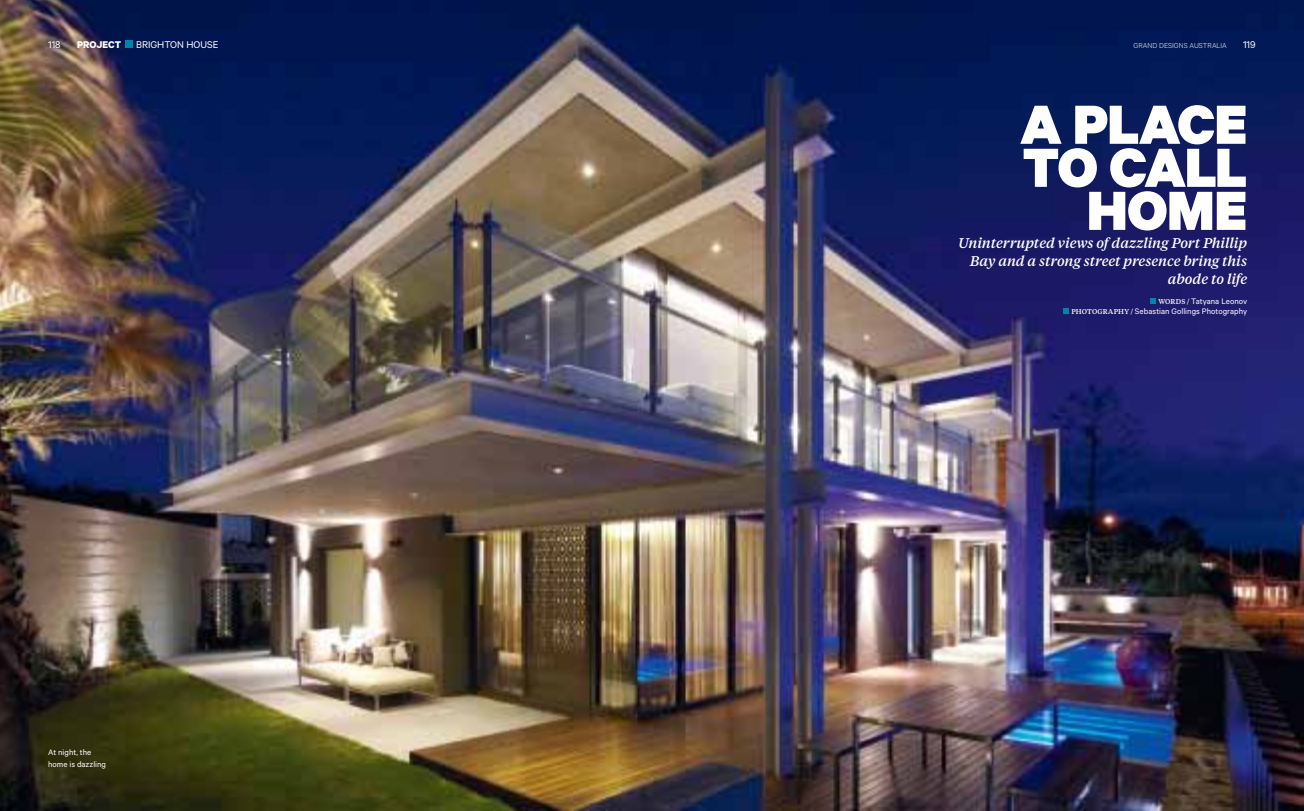
<style>
.page{position:relative;width:1304px;height:811px;background:#fff}
.page>*{position:absolute;margin:0;border:0;box-sizing:border-box;transform-origin:0 0}
.t1{font:900 62px "Calibre";letter-spacing:-.005em;color:#fff}
.t2{font:italic 500 14px/18px "Tiempos Text";letter-spacing:-.01em;color:#fff;text-align:right}
.t3{font:11px "Calibre";color:#fff}
.t4{font:700 11px "Calibre";color:#fff}
.t5{font:9px/10px "Calibre";color:#fff;text-align:right}
.t6{font:300 8px "Calibre";letter-spacing:.005em;color:#fff}
.s1{font-family:"Tiempos Text";font-weight:500;font-size:7px}
</style>
<div class="page">
<img style="left:0;top:0;width:1304px;height:810px">
<div style="left:125px;top:41px;width:7px;height:7px;background:#0084a9"></div>
<svg style="left:1150px;top:299px;width:5px;height:5px"></svg>
<svg style="left:1063px;top:309px;width:5px;height:5px"></svg>
<p class="t3" style="left:48px;top:38px;width:14px">118</p>
<p class="t4" style="left:77px;top:38px;width:46px">PROJECT</p>
<p class="t3" style="left:136px;top:38px;width:84px">BRIGHTON HOUSE</p>
<p class="t6" style="left:1133px;top:41px;width:95px">GRAND DESIGNS AUSTRALIA</p>
<p class="t3" style="left:1243px;top:38px;width:14px">119</p>
<p class="t5" style="left:48px;top:746px;width:59px;line-height:11.5px;text-align:left">At night, the home is dazzling</p>
<h1 class="t1" style="left:1020px;top:85px;width:228px">A PLACE</h1>
<h1 class="t1" style="left:1023px;top:129px;width:226px">TO CALL</h1>
<h1 class="t1" style="left:1087px;top:172px;width:161px">HOME</h1>
<p class="t2" style="left:958px;top:233px;width:290px">Uninterrupted views of dazzling Port Phillip<br>Bay and a strong street presence bring this abode to life</p>
<p class="t5" style="left:1071px;top:296px;width:177px"><span class="s1">WORDS /</span> Tatyana Leonov<br><span class="s1">PHOTOGRAPHY /</span> Sebastian Gollings Photography</p>
</div>
